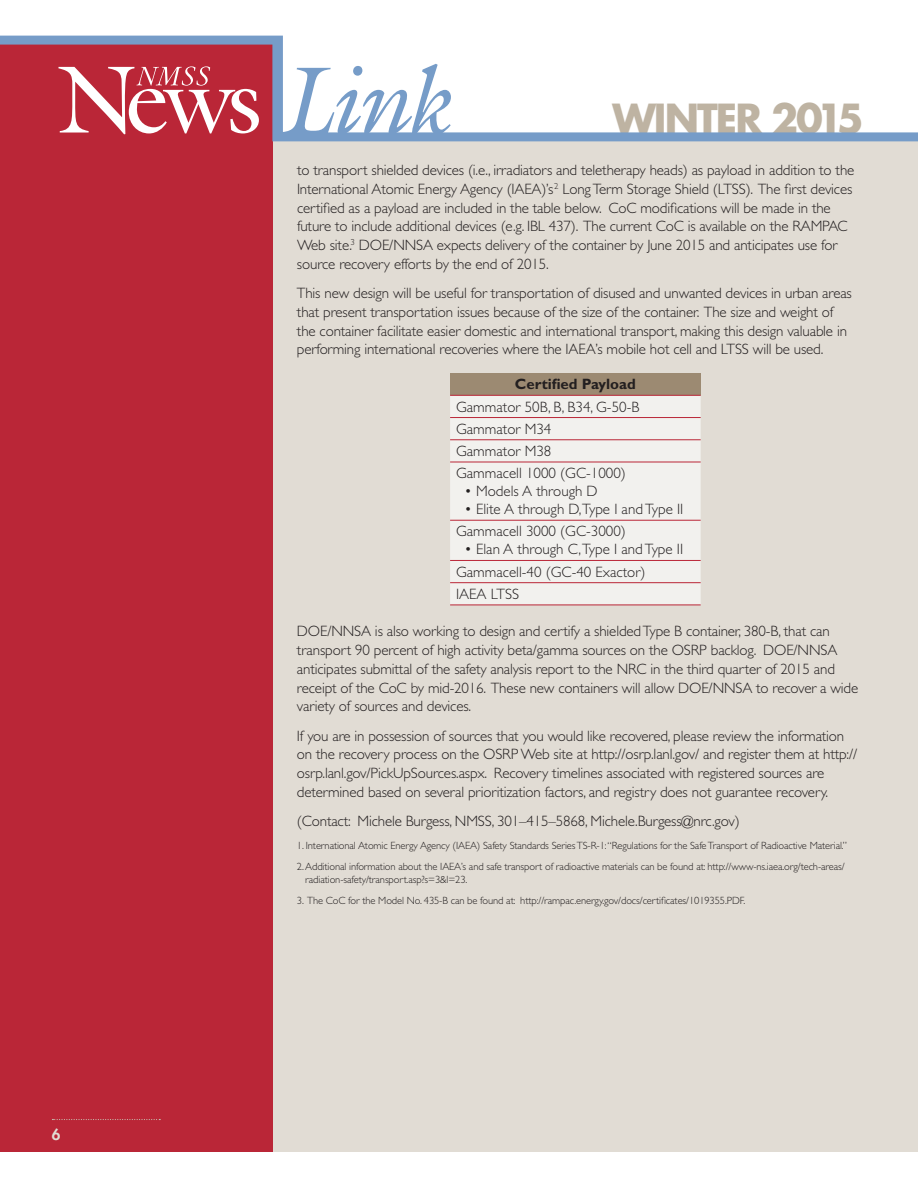
<style>
.page{position:relative;width:918px;height:1188px;background:#fff}
.page>*{position:absolute;margin:0;border:0;box-sizing:border-box;transform-origin:0 0}
.t1{font:700 39px "Futura Std";letter-spacing:-.05em;color:#beb3a2}
.BODY_TEXT_1{font:300 15px/18.8px "Gill Sans Std";letter-spacing:-.01em;color:#231f20}
.BODY_TEXT_2{font:300 15px "Gill Sans Std";color:#231f20}
.BODY_TEXT_2-2{font:700 15px "Gill Sans Std";color:#231f20}
.t2{font:800 15px "Futura Std";color:#e1dcd4}
.BODY_TEXT_1-2{font:300 10.5px/12.8px "Gill Sans Std";letter-spacing:-.01em;color:#231f20}
</style>
<div class="page">
<div style="left:0;top:141px;width:918px;height:1011px;background:#e1dcd4"></div>
<div style="left:0;top:40px;width:272px;height:1112px;background:#ba2637"></div>
<svg style="left:0;top:36px;width:918px;height:105px"></svg>
<svg style="left:282px;top:64px;width:169px;height:71px"></svg>
<svg style="left:52px;top:1119px;width:108px;height:1px"></svg>
<svg style="left:58px;top:66px;width:201px;height:68px"></svg>
<div style="left:450px;top:373px;width:251px;height:22px;background:#9c8a72"></div>
<div style="left:450px;top:396px;width:251px;height:209px;background:#f2f1ee"></div>
<hr style="left:450px;top:395px;width:251px;height:1px;background:#ba2637">
<hr style="left:450px;top:417px;width:251px;height:1px;background:#ba2637">
<hr style="left:450px;top:439px;width:251px;height:1px;background:#ba2637">
<hr style="left:450px;top:462px;width:251px;height:1px;background:#ba2637">
<hr style="left:450px;top:520px;width:251px;height:1px;background:#ba2637">
<hr style="left:450px;top:560px;width:251px;height:1px;background:#ba2637">
<hr style="left:450px;top:582px;width:251px;height:1px;background:#ba2637">
<hr style="left:450px;top:605px;width:251px;height:1px;background:#ba2637">
<p class="t2" style="left:52px;top:1125px;width:10px">6</p>
<h1 class="t1" style="left:612px;top:92px;width:253px">WINTER 2015</h1>
<p class="BODY_TEXT_1" style="left:297px;top:161px;width:559px">to transport shielded devices (i.e., irradiators and teletherapy heads) as payload in addition to the International Atomic Energy Agency (IAEA)’s<sup>2</sup> Long Term Storage Shield (LTSS). The first devices certified as a payload are included in the table below. CoC modifications will be made in the future to include additional devices (e.g. IBL 437). The current CoC is available on the RAMPAC Web site.<sup>3</sup> DOE/NNSA expects delivery of the container by June 2015 and anticipates use for source recovery efforts by the end of 2015.</p>
<p class="BODY_TEXT_1" style="left:297px;top:284px;width:556px">This new design will be useful for transportation of disused and unwanted devices in urban areas that present transportation issues because of the size of the container. The size and weight of the container facilitate easier domestic and international transport, making this design valuable in performing international recoveries where the IAEA’s mobile hot cell and LTSS will be used.</p>
<p class="BODY_TEXT_2-2" style="left:515px;top:375px;width:123px">Certified Payload</p>
<p class="BODY_TEXT_2" style="left:456px;top:398px;width:185px">Gammator 50B, B, B34, G-50-B</p>
<p class="BODY_TEXT_2" style="left:456px;top:420px;width:97px">Gammator M34</p>
<p class="BODY_TEXT_2" style="left:456px;top:443px;width:97px">Gammator M38</p>
<p class="BODY_TEXT_2" style="left:456px;top:465px;width:171px">Gammacell 1000 (GC-1000)</p>
<p class="BODY_TEXT_2" style="left:464px;top:483px;width:135px">• Models A through D</p>
<p class="BODY_TEXT_2" style="left:464px;top:501px;width:220px">• Elite A through D,Type I and Type II</p>
<p class="BODY_TEXT_2" style="left:456px;top:523px;width:171px">Gammacell 3000 (GC-3000)</p>
<p class="BODY_TEXT_2" style="left:464px;top:541px;width:220px">• Elan A through C,Type I and Type II</p>
<p class="BODY_TEXT_2" style="left:456px;top:563px;width:191px">Gammacell-40 (GC-40 Exactor)</p>
<p class="BODY_TEXT_2" style="left:456px;top:585px;width:65px">IAEA LTSS</p>
<p class="BODY_TEXT_1" style="left:297px;top:622px;width:563px">DOE/NNSA is also working to design and certify a shielded Type B container, 380-B, that can transport 90 percent of high activity beta/gamma sources on the OSRP backlog. DOE/NNSA anticipates submittal of the safety analysis report to the NRC in the third quarter of 2015 and receipt of the CoC by mid-2016. These new containers will allow DOE/NNSA to recover a wide variety of sources and devices.</p>
<p class="BODY_TEXT_1" style="left:297px;top:727px;width:562px">If you are in possession of sources that you would like recovered, please review the information on the recovery process on the OSRP Web site at http://osrp.lanl.gov/ and register them at http:// osrp.lanl.gov/PickUpSources.aspx. Recovery timelines associated with registered sources are determined based on several prioritization factors, and registry does not guarantee recovery.</p>
<p class="BODY_TEXT_1" style="left:297px;top:812px;width:444px">(Contact: Michele Burgess, NMSS, 301–415–5868, Michele.Burgess@nrc.gov)</p>
<p class="BODY_TEXT_1-2" style="left:297px;top:840px;width:552px">1. International Atomic Energy Agency (IAEA) Safety Standards Series TS-R-1: “Regulations for the Safe Transport of Radioactive Material.”</p>
<p class="BODY_TEXT_1-2" style="left:305px;top:861px;width:541px;text-indent:-8px">2. Additional information about the IAEA’s and safe transport of radioactive materials can be found at: http://www-ns.iaea.org/tech-areas/ radiation-safety/transport.asp?s=3&amp;l=23.</p>
<p class="BODY_TEXT_1-2" style="left:297px;top:894px;width:450px">3. The CoC for the Model No. 435-B can be found at: http://rampac.energy.gov/docs/certificates/1019355.PDF.</p>
</div>
